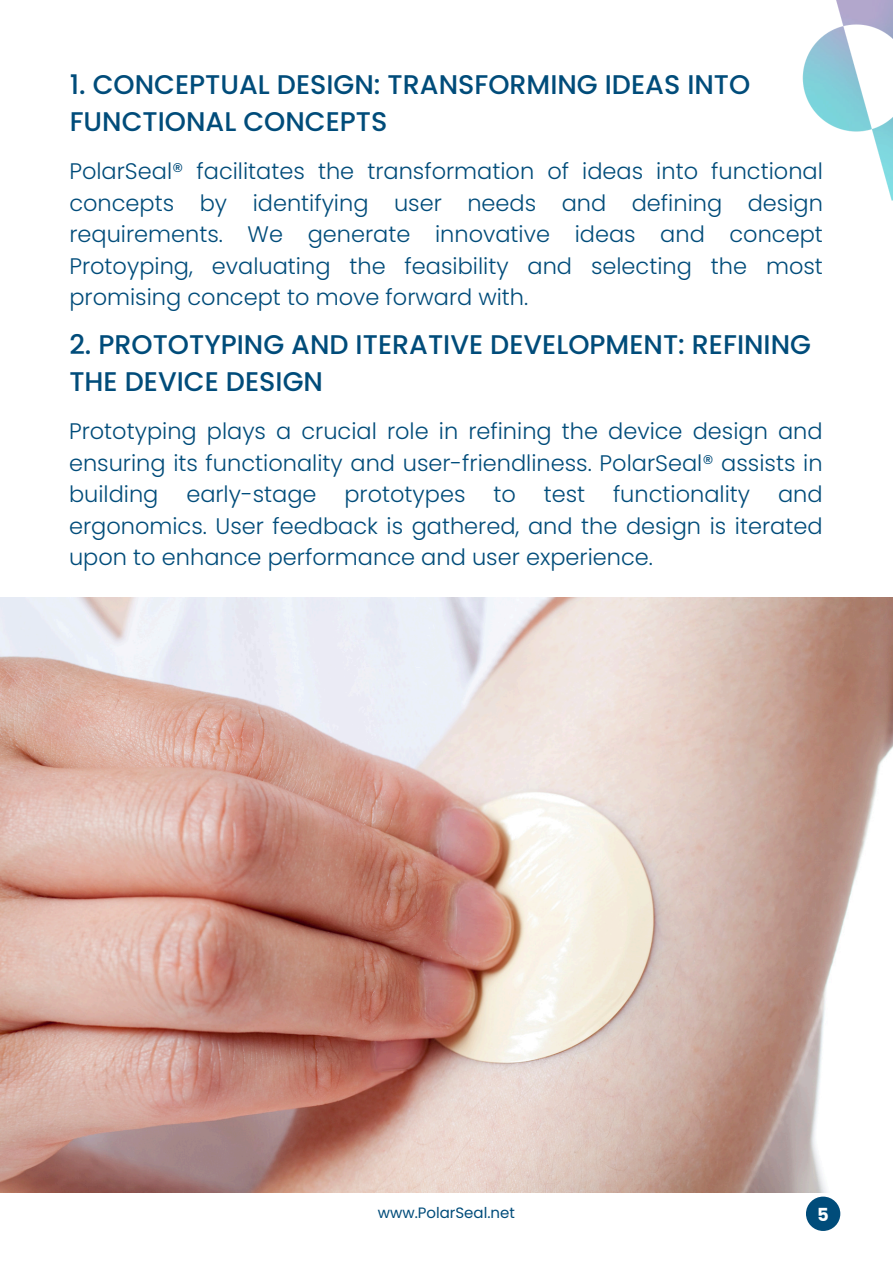
<style>
.page{position:relative;width:893px;height:1264px;background:#fff}
.page>*{position:absolute;margin:0;border:0;box-sizing:border-box;transform-origin:0 0}
.t1{font:500 27px/37px "Poppins";color:#004c7a}
.t2{font:300 22.5px/31.5px "Poppins";color:#004c7a;text-align:justify}
.t3{font:700 18px "Poppins";color:#fff}
.t4{font:15px "Poppins";color:#004c7a}
</style>
<div class="page">
<img style="left:0;top:597px;width:892px;height:595px">
<img style="left:802px;top:0;width:90px;height:201px">
<div style="left:805px;top:1196px;width:35px;height:34px;background:#004c7a;border-radius:50%"></div>
<p class="t1" style="left:70px;top:66px;width:682px">1. CONCEPTUAL DESIGN: TRANSFORMING IDEAS INTO<br>FUNCTIONAL CONCEPTS</p>
<p class="t2" style="left:69px;top:156px;width:755px">PolarSeal® facilitates the transformation of ideas into functional concepts by identifying user needs and defining design requirements. We generate innovative ideas and concept Protoyping, evaluating the feasibility and selecting the most promising concept to move forward with.</p>
<p class="t1" style="left:69px;top:326px;width:743px">2. PROTOTYPING AND ITERATIVE DEVELOPMENT: REFINING<br>THE DEVICE DESIGN</p>
<p class="t2" style="left:69px;top:415px;width:755px">Prototyping plays a crucial role in refining the device design and ensuring its functionality and user-friendliness. PolarSeal® assists in building early-stage prototypes to test functionality and ergonomics. User feedback is gathered, and the design is iterated upon to enhance performance and user experience.</p>
<p class="t4" style="left:378px;top:1204px;width:139px">www.PolarSeal.net</p>
<p class="t3" style="left:817px;top:1204px;width:13px">5</p>
</div>
